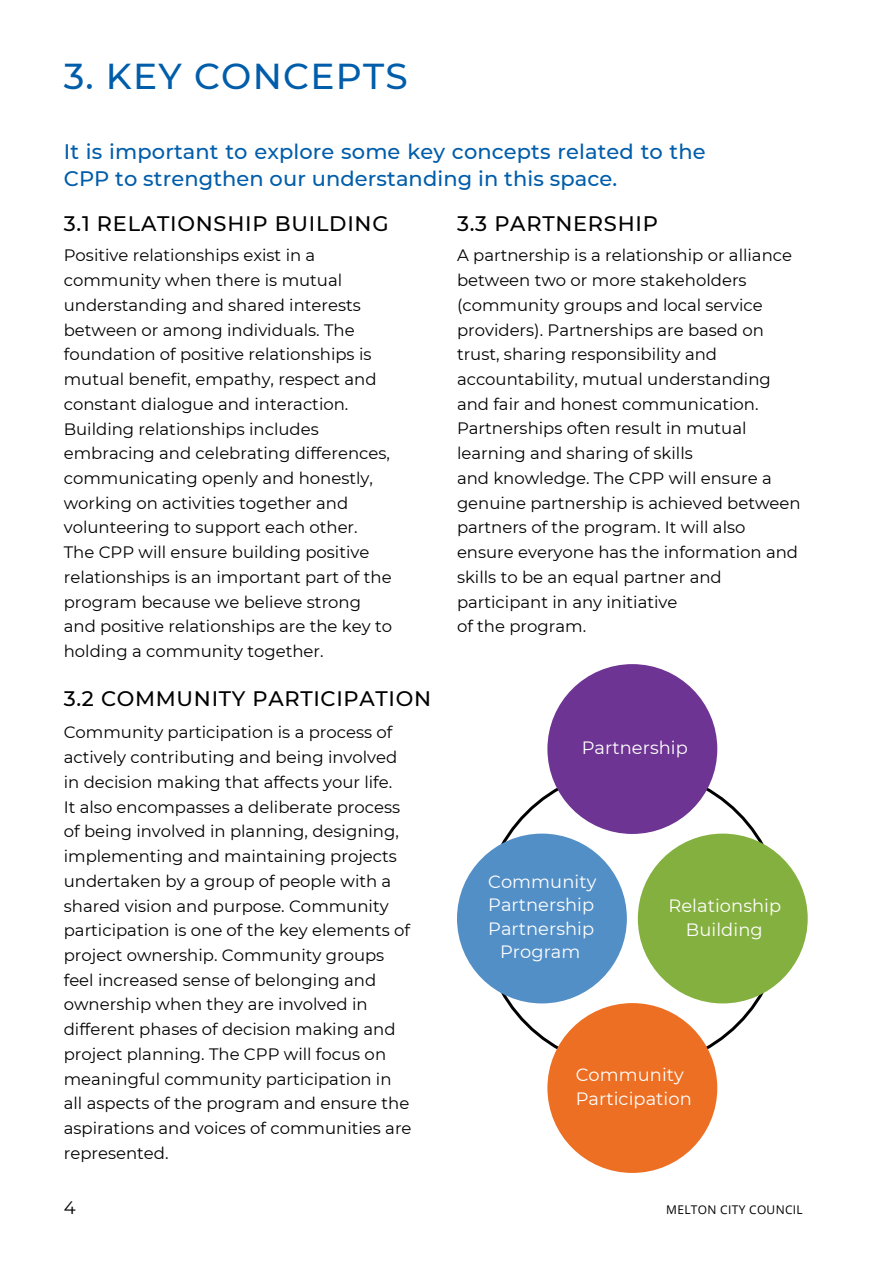
<style>
.page{position:relative;width:893px;height:1264px;background:#fff}
.page>*{position:absolute;margin:0;border:0;box-sizing:border-box;transform-origin:0 0}
.t1{font:500 36px "Montserrat";letter-spacing:.035em;color:#005daa}
.t2{font:500 21px/27px "Montserrat";letter-spacing:.005em;color:#005daa}
.t3{font:500 21px "Montserrat";letter-spacing:.035em;color:#000}
.t4{font:18px "Montserrat";color:#000}
.t5{font:17.85px/23.5px "Montserrat";letter-spacing:.005em;color:#fff;text-align:center}
.t6{font:16.5px/24.8px "Montserrat";color:#000}
.t7{font:12px "Open Sans";letter-spacing:.025em;color:#000}
</style>
<div class="page">
<svg style="left:481px;top:767px;width:302px;height:300px"></svg>
<div style="left:457px;top:833px;width:169px;height:170px;background:#538fc7;border-radius:50%"></div>
<div style="left:637px;top:833px;width:170px;height:170px;background:#84b03f;border-radius:50%"></div>
<div style="left:547px;top:1003px;width:170px;height:169px;background:#ec6f23;border-radius:50%"></div>
<div style="left:547px;top:664px;width:170px;height:170px;background:#6e3493;border-radius:50%"></div>
<h1 class="t1" style="left:64px;top:54px;width:345px">3. KEY CONCEPTS</h1>
<p class="t2" style="left:64px;top:138px;width:643px">It is important to explore some key concepts related to the<br>CPP to strengthen our understanding in this space.</p>
<p class="t3" style="left:64px;top:210px;width:326px">3.1 RELATIONSHIP BUILDING</p>
<p class="t3" style="left:457px;top:210px;width:202px">3.3 PARTNERSHIP</p>
<p class="t6" style="left:64px;top:243px;width:330px">Positive relationships exist in a community when there is mutual understanding and shared interests between or among individuals. The foundation of positive relationships is mutual benefit, empathy, respect and constant dialogue and interaction.<br>Building relationships includes embracing and celebrating differences, communicating openly and honestly, working on activities together and volunteering to support each other.<br>The CPP will ensure building positive relationships is an important part of the program because we believe strong and positive relationships are the key to holding a community together.</p>
<p class="t3" style="left:64px;top:686px;width:369px">3.2 COMMUNITY PARTICIPATION</p>
<p class="t6" style="left:64px;top:720px;width:349px">Community participation is a process of actively contributing and being involved in decision making that affects your life.<br>It also encompasses a deliberate process of being involved in planning, designing, implementing and maintaining projects undertaken by a group of people with a shared vision and purpose. Community participation is one of the key elements of project ownership. Community groups feel increased sense of belonging and ownership when they are involved in different phases of decision making and project planning. The CPP will focus on meaningful community participation in all aspects of the program and ensure the aspirations and voices of communities are represented.</p>
<p class="t6" style="left:457px;top:243px;width:345px">A partnership is a relationship or alliance between two or more stakeholders (community groups and local service providers). Partnerships are based on trust, sharing responsibility and accountability, mutual understanding and fair and honest communication.<br>Partnerships often result in mutual learning and sharing of skills<br>and knowledge. The CPP will ensure a genuine partnership is achieved between partners of the program. It will also ensure everyone has the information and skills to be an equal partner and participant in any initiative<br>of the program.</p>
<p class="t5" style="left:581px;top:736px;width:108px">Partnership</p>
<p class="t5" style="left:488px;top:869px;width:110px">Community<br>Partnership<br>Partnership<br>Program</p>
<p class="t5" style="left:668px;top:893px;width:114px">Relationship<br>Building</p>
<p class="t5" style="left:575px;top:1063px;width:118px;text-align:left">Community<br>Participation</p>
<p class="t4" style="left:64px;top:1196px;width:13px">4</p>
<p class="t7" style="left:666px;top:1201px;width:138px">MELTON CITY COUNCIL</p>
</div>
